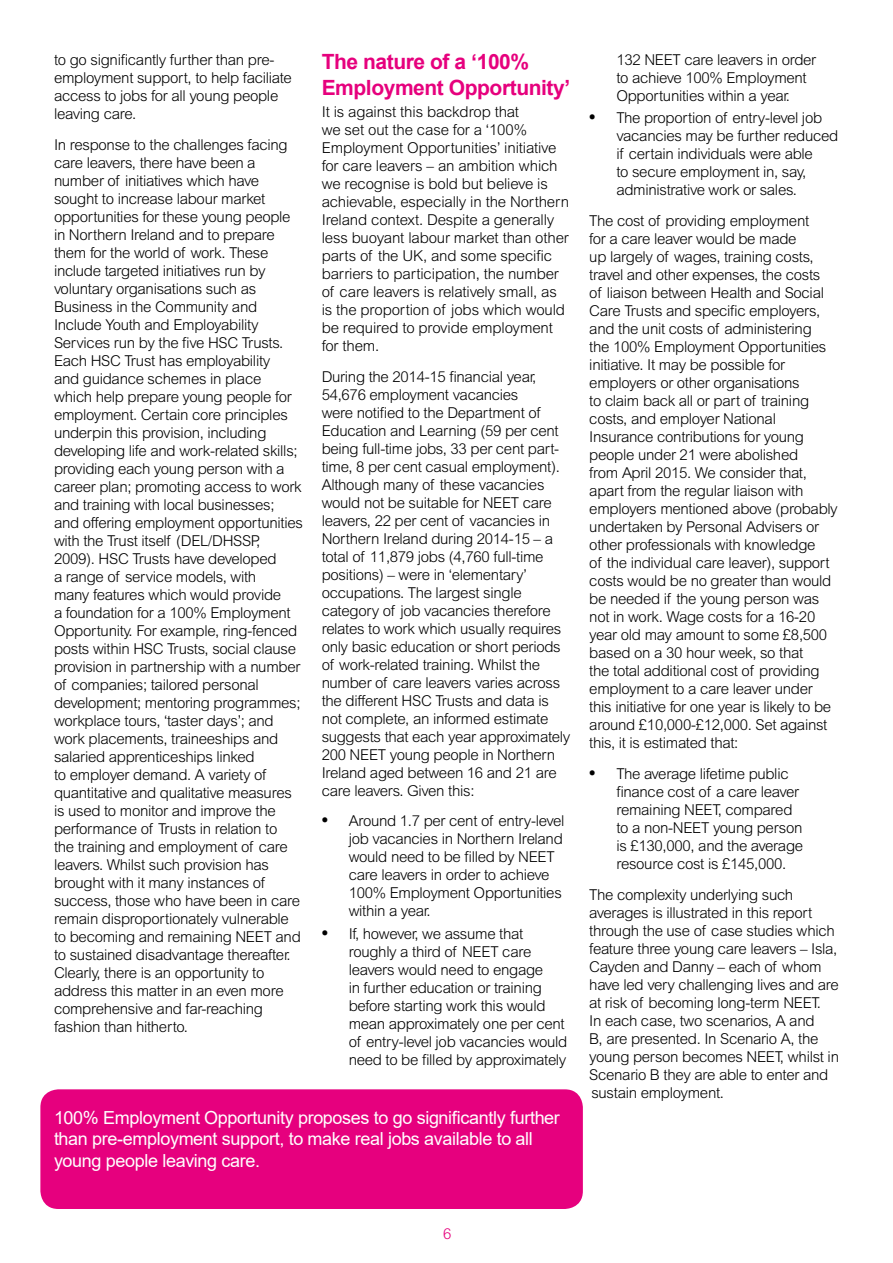
<style>
.page{position:relative;width:893px;height:1263px;background:#fff}
.page>*{position:absolute;margin:0;border:0;box-sizing:border-box;transform-origin:0 0}
.t1{font:700 21px/25.2px "Arial";letter-spacing:-.02em;color:#e6007d}
.t2{font:18px/21.6px "Arial";letter-spacing:-.02em;color:#fff}
.t3{font:300 15px/18px "Arial MT Std";letter-spacing:-.02em;color:#000}
.t4{font:300 15px "Arial MT Std";color:#e6007d}
.s1{font-family:"Times";font-weight:400;font-size:18px}
</style>
<div class="page">
<div style="left:40px;top:1089px;width:543px;height:120px;background:#e6007e;border-radius:18px"></div>
<p class="t3" style="left:54px;top:51px;width:239px">to go significantly further than pre&shy;employment support, to help faciliate access to jobs for all young people leaving care.</p>
<p class="t3" style="left:54px;top:136px;width:251px">In response to the challenges facing care leavers, there have been a number of initiatives which have sought to increase labour market opportunities for these young people in Northern Ireland and to prepare them for the world of work. These include targeted initiatives run by voluntary organisations such as Business in the Community and Include Youth and Employability Services run by the five HSC Trusts.<br>Each HSC Trust has employability<br>and guidance schemes in place which help prepare young people for employment. Certain core principles underpin this provision, including developing life and work-related skills; providing each young person with a career plan; promoting access to work and training with local businesses; and offering employment opportunities with the Trust itself (DEL/DHSSP, 2009). HSC Trusts have developed<br>a range of service models, with<br>many features which would provide<br>a foundation for a 100% Employment Opportunity. For example, ring-fenced posts within HSC Trusts, social clause provision in partnership with a number of companies; tailored personal development; mentoring programmes; workplace tours, ‘taster days’; and work placements, traineeships and salaried apprenticeships linked<br>to employer demand. A variety of quantitative and qualitative measures is used to monitor and improve the performance of Trusts in relation to<br>the training and employment of care leavers. Whilst such provision has brought with it many instances of success, those who have been in care remain disproportionately vulnerable to becoming and remaining NEET and to sustained disadvantage thereafter.<br>Clearly, there is an opportunity to address this matter in an even more comprehensive and far-reaching fashion than hitherto.</p>
<h1 class="t1" style="left:322px;top:50px;width:250px">The nature of a ‘100%<br>Employment Opportunity’</h1>
<p class="t3" style="left:322px;top:103px;width:249px">It is against this backdrop that<br>we set out the case for a ‘100% Employment Opportunities’ initiative for care leavers – an ambition which we recognise is bold but believe is achievable, especially in the Northern Ireland context. Despite a generally less buoyant labour market than other parts of the UK, and some specific barriers to participation, the number of care leavers is relatively small, as is the proportion of jobs which would be required to provide employment for them.</p>
<p class="t3" style="left:322px;top:368px;width:250px">During the 2014-15 financial year, 54,676 employment vacancies<br>were notified to the Department of Education and Learning (59 per cent being full-time jobs, 33 per cent part&shy;time, 8 per cent casual employment).<br>Although many of these vacancies would not be suitable for NEET care leavers, 22 per cent of vacancies in Northern Ireland during 2014-15 – a total of 11,879 jobs (4,760 full-time positions) – were in ‘elementary’ occupations. The largest single category of job vacancies therefore relates to work which usually requires only basic education or short periods of work-related training. Whilst the number of care leavers varies across the different HSC Trusts and data is not complete, an informed estimate suggests that each year approximately 200 NEET young people in Northern Ireland aged between 16 and 21 are care leavers. Given this:</p>
<p class="t3" style="left:349px;top:813px;width:217px;text-indent:-27px"><span class="s1">•</span> Around 1.7 per cent of entry-level job vacancies in Northern Ireland would need to be filled by NEET care leavers in order to achieve<br>100% Employment Opportunities within a year.</p>
<p class="t3" style="left:349px;top:925px;width:220px;text-indent:-27px"><span class="s1">•</span> If, however, we assume that roughly a third of NEET care leavers would need to engage<br>in further education or training before starting work this would mean approximately one per cent of entry-level job vacancies would need to be filled by approximately</p>
<p class="t2" style="left:54px;top:1106px;width:507px">100% Employment Opportunity proposes to go significantly further than pre-employment support, to make real jobs available to all young people leaving care.</p>
<p class="t3" style="left:616px;top:51px;width:201px">132 NEET care leavers in order to achieve 100% Employment<br>Opportunities within a year.</p>
<p class="t3" style="left:616px;top:110px;width:223px;text-indent:-27px"><span class="s1">•</span> The proportion of entry-level job vacancies may be further reduced if certain individuals were able<br>to secure employment in, say, administrative work or sales.</p>
<p class="t3" style="left:589px;top:212px;width:250px">The cost of providing employment<br>for a care leaver would be made<br>up largely of wages, training costs, travel and other expenses, the costs<br>of liaison between Health and Social Care Trusts and specific employers, and the unit costs of administering<br>the 100% Employment Opportunities initiative. It may be possible for employers or other organisations<br>to claim back all or part of training costs, and employer National Insurance contributions for young people under 21 were abolished<br>from April 2015. We consider that, apart from the regular liaison with employers mentioned above (probably undertaken by Personal Advisers or other professionals with knowledge<br>of the individual care leaver), support costs would be no greater than would be needed if the young person was not in work. Wage costs for a 16-20 year old may amount to some £8,500 based on a 30 hour week, so that<br>the total additional cost of providing employment to a care leaver under this initiative for one year is likely to be around £10,000-£12,000. Set against this, it is estimated that:</p>
<p class="t3" style="left:616px;top:765px;width:188px;text-indent:-27px"><span class="s1">•</span> The average lifetime public finance cost of a care leaver remaining NEET, compared to a non-NEET young person is £130,000, and the average resource cost is £145,000.</p>
<p class="t3" style="left:589px;top:886px;width:251px">The complexity underlying such averages is illustrated in this report through the use of case studies which feature three young care leavers – Isla, Cayden and Danny – each of whom have led very challenging lives and are at risk of becoming long-term NEET.<br>In each case, two scenarios, A and<br>B, are presented. In Scenario A, the young person becomes NEET, whilst in Scenario B they are able to enter and sustain employment.</p>
<p class="t4" style="left:443px;top:1225px;width:10px">6</p>
</div>
